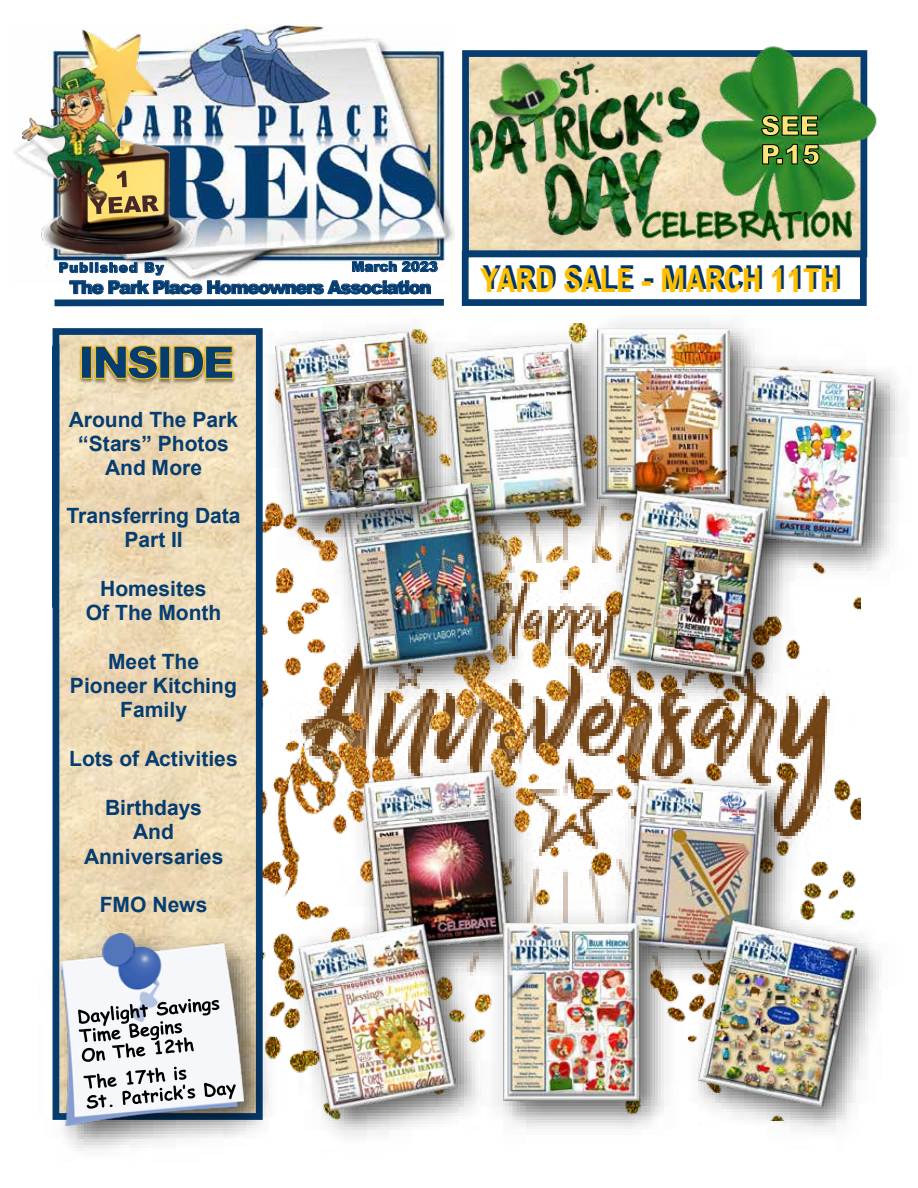
<style>
.page{position:relative;width:918px;height:1188px;background:#fff}
.page>*{position:absolute;margin:0;border:0;box-sizing:border-box;transform-origin:0 0}
.t1{font:700 33px "Arial Nova Cond";color:#00356c}
.t2{font:700 21.15px "Arial";color:#063d71}
.t3{font:700 21px/24.3px "Arial";color:#063d71;text-align:center}
.t4{font:900 18px "Arial";letter-spacing:-.065em;color:#063d71}
.t5{font:900 13.5px "Arial";letter-spacing:.065em;color:#063d71}
.t6{font:900 13.5px "Arial";color:#063d71}
</style>
<div class="page">
<img style="left:14px;top:25px;width:413px;height:256px">
<svg style="left:54px;top:299px;width:390px;height:8px"></svg>
<div style="left:462px;top:251px;width:405px;height:55px;border:7px solid #063d71"></div>
<img style="left:635px;top:298px;width:78px;height:8px">
<img style="left:263px;top:562px;width:597px;height:339px">
<div style="left:52px;top:346px;width:7px;height:262px;background:#124677"></div>
<svg style="left:61px;top:336px;width:194px;height:574px;fill:#eedbb6"></svg>
<div style="left:53px;top:328px;width:210px;height:792px;border:7px solid #063d71"></div>
<img style="left:77px;top:345px;width:14px;height:40px">
<div style="left:81px;top:346px;width:10px;height:32px;background:#063d71"></div>
<div style="left:81px;top:346px;width:11px;height:33px;border:1px solid #ffc000"></div>
<img style="left:91px;top:344px;width:146px;height:41px">
<svg style="left:94px;top:344px;width:140px;height:36px"></svg>
<div style="left:52px;top:344px;width:7px;height:165px;background:#063d71"></div>
<img style="left:775px;top:363px;width:126px;height:228px">
<img style="left:775px;top:366px;width:100px;height:180px">
<img style="left:631px;top:322px;width:144px;height:145px">
<img style="left:631px;top:329px;width:99px;height:138px">
<img style="left:590px;top:467px;width:222px;height:254px">
<img style="left:613px;top:490px;width:154px;height:186px">
<img style="left:603px;top:757px;width:208px;height:144px">
<img style="left:626px;top:780px;width:140px;height:121px">
<img style="left:340px;top:748px;width:213px;height:153px">
<img style="left:363px;top:771px;width:145px;height:130px">
<img style="left:288px;top:901px;width:192px;height:235px">
<img style="left:298px;top:924px;width:157px;height:186px">
<img style="left:480px;top:901px;width:196px;height:228px">
<img style="left:503px;top:924px;width:136px;height:177px">
<img style="left:496px;top:322px;width:135px;height:240px">
<img style="left:471px;top:343px;width:115px;height:174px">
<img style="left:318px;top:460px;width:219px;height:253px">
<img style="left:341px;top:483px;width:151px;height:185px">
<img style="left:252px;top:328px;width:219px;height:234px">
<img style="left:275px;top:331px;width:151px;height:186px">
<img style="left:676px;top:897px;width:206px;height:235px">
<img style="left:699px;top:920px;width:157px;height:186px">
<img style="left:52px;top:910px;width:236px;height:241px">
<img style="left:62px;top:933px;width:181px;height:193px">
<svg style="left:78px;top:999px;width:158px;height:110px"></svg>
<img style="left:23px;top:25px;width:186px;height:242px">
<img style="left:735px;top:46px;width:142px;height:191px">
<img style="left:22px;top:68px;width:98px;height:132px">
<svg style="left:117px;top:171px;width:10px;height:16px"></svg>
<svg style="left:89px;top:195px;width:70px;height:19px"></svg>
<img style="left:427px;top:47px;width:308px;height:226px">
<svg style="left:641px;top:205px;width:212px;height:37px"></svg>
<img style="left:470px;top:47px;width:104px;height:93px">
<svg style="left:761px;top:115px;width:57px;height:21px"></svg>
<svg style="left:762px;top:144px;width:57px;height:21px"></svg>
<p class="t6" style="left:352px;top:257px;width:88px">March 2023</p>
<p class="t4" style="left:69px;top:274px;width:364px">The Park Place Homeowners Association</p>
<p class="t5" style="left:59px;top:258px;width:107px">Published By</p>
<h1 class="t1" style="left:483px;top:257px;width:361px">YARD SALE - MARCH 11TH</h1>
<p class="t3" style="left:69px;top:407px;width:171px">Around The Park “Stars” Photos<br>And More</p>
<p class="t2" style="left:67px;top:500px;width:176px">Transferring Data</p>
<p class="t3" style="left:124px;top:528px;width:60px">Part II</p>
<p class="t3" style="left:86px;top:576px;width:137px">Homesites<br>Of The Month</p>
<p class="t3" style="left:70px;top:650px;width:168px">Meet The<br>Pioneer Kitching<br>Family</p>
<p class="t3" style="left:69px;top:747px;width:170px">Lots of Activities</p>
<p class="t3" style="left:84px;top:796px;width:141px">Birthdays<br>And<br>Anniversaries</p>
<p class="t3" style="left:100px;top:893px;width:109px">FMO News</p>
</div>
